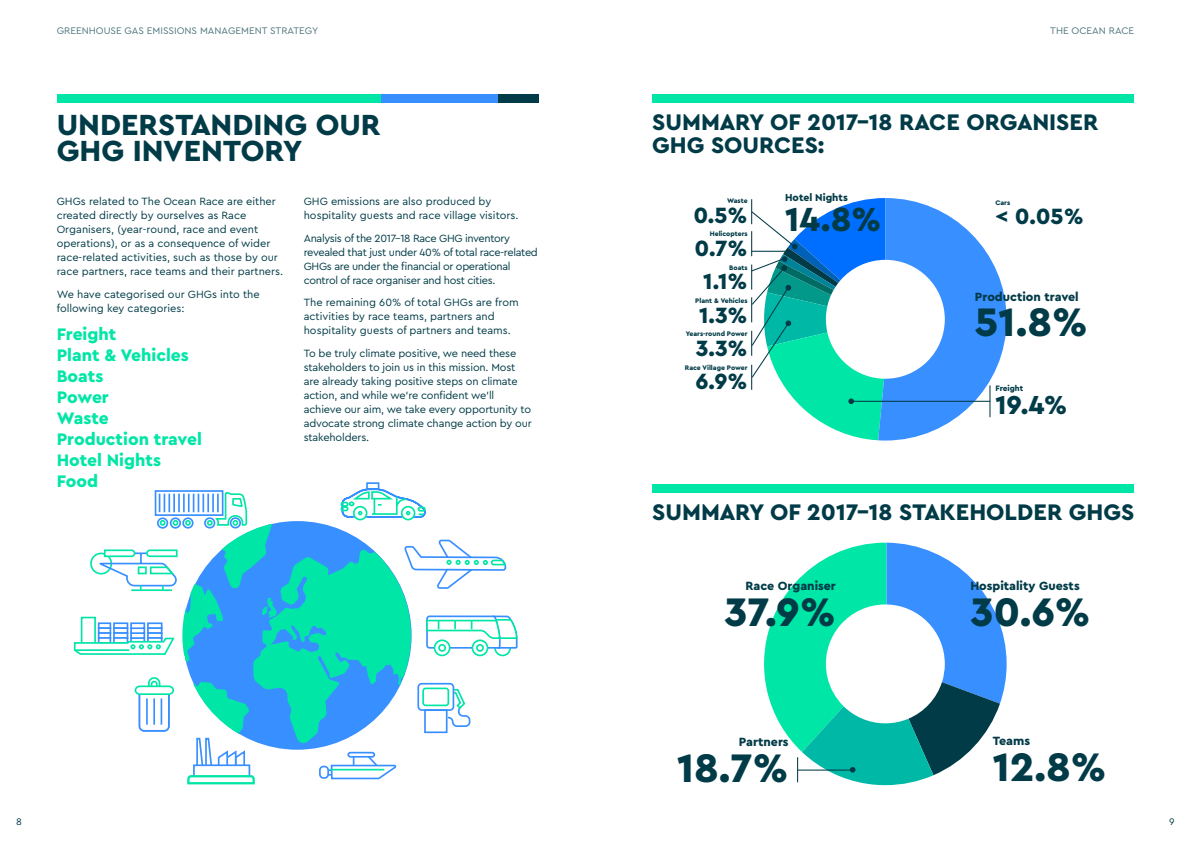
<style>
.page{position:relative;width:1191px;height:842px;background:#fff}
.page>*{position:absolute;margin:0;border:0;box-sizing:border-box;transform-origin:0 0}
.t1{font:600 41.7px "Cera Ocean";color:#003b47}
.t2{font:600 35px "Cera Ocean";color:#003b47}
.t3{font:600 30.5px/25.5px "Cera Ocean";color:#003b47}
.t4{font:600 27.3px "Cera Ocean";color:#003b47}
.t5{font:600 23.6px/23px "Cera Ocean";color:#003b47}
.t6{font:600 23.1px "Cera Ocean";color:#003b47}
.t7{font:600 17.5px/21px "Cera Ocean";color:#00e6a6}
.t8{font:600 12.5px "Cera Ocean";color:#003b47}
.t9{font:11px/14px "Cera Ocean";letter-spacing:-.01em;color:#003b47}
.t10{font:11px/14px "Cera Ocean";letter-spacing:-.03em;color:#003b47}
.t11{font:600 10.5px "Cera Ocean";color:#003b47}
.t12{font:10px "Cera Ocean";color:#4d767e}
.t13{font:10px "Cera Ocean";color:#003b47}
.t14{font:600 8.2px "Cera Ocean";color:#003b47}
.t15{font:600 6.9px "Cera Ocean";color:#003b47}
</style>
<div class="page">
<div style="left:366px;top:482px;width:13px;height:8px;border:2px solid #388fff"></div>
<svg style="left:73px;top:488px;width:445px;height:297px"></svg>
<div style="left:347px;top:752px;width:28px;height:6px;border:2px solid #388fff;border-radius:2px"></div>
<div style="left:320px;top:766px;width:8px;height:12px;background:#fff;border-radius:4px"></div>
<div style="left:319px;top:766px;width:10px;height:13px;border:2px solid #388fff;border-radius:4px"></div>
<hr style="left:331px;top:769px;width:53px;height:1px;background:#00e6a6">
<div style="left:495px;top:94px;width:44px;height:8px;background:#003b47"></div>
<div style="left:57px;top:94px;width:323px;height:8px;background:#00e6a6"></div>
<div style="left:381px;top:94px;width:116px;height:8px;background:#388fff"></div>
<div style="left:1090px;top:94px;width:44px;height:8px;background:#00e6a6"></div>
<div style="left:652px;top:94px;width:324px;height:8px;background:#00e6a6"></div>
<div style="left:976px;top:94px;width:116px;height:8px;background:#00e6a6"></div>
<div style="left:1090px;top:484px;width:44px;height:9px;background:#00e6a6"></div>
<div style="left:652px;top:484px;width:324px;height:9px;background:#00e6a6"></div>
<div style="left:976px;top:484px;width:116px;height:9px;background:#00e6a6"></div>
<svg style="left:751px;top:198px;width:255px;height:242px"></svg>
<svg style="left:764px;top:543px;width:242px;height:242px"></svg>
<p class="t12" style="left:57px;top:24px;width:263px">GREENHOUSE GAS EMISSIONS MANAGEMENT STRATEGY</p>
<p class="t12" style="left:1050px;top:24px;width:85px">THE OCEAN RACE</p>
<h3 class="t3" style="left:57px;top:111px;width:325px">UNDERSTANDING OUR<br>GHG INVENTORY</h3>
<p class="t9" style="left:57px;top:194px;width:228px">GHGs related to The Ocean Race are either created directly by ourselves as Race Organisers, (year-round, race and event operations), or as a consequence of wider race-related activities, such as those by our race partners, race teams and their partners.</p>
<p class="t9" style="left:57px;top:287px;width:204px">We have categorised our GHGs into the following key categories:</p>
<h3 class="t7" style="left:57px;top:323px;width:147px">Freight<br>Plant &amp; Vehicles<br>Boats<br>Power<br>Waste<br>Production travel<br>Hotel Nights<br>Food</h3>
<p class="t9" style="left:304px;top:194px;width:216px">GHG emissions are also produced by hospitality guests and race village visitors.</p>
<p class="t10" style="left:304px;top:231px;width:236px">Analysis of the 2017-18 Race GHG inventory revealed that just under 40% of total race-related GHGs are under the financial or operational control of race organiser and host cities.</p>
<p class="t9" style="left:304px;top:295px;width:216px">The remaining 60% of total GHGs are from activities by race teams, partners and hospitality guests of partners and teams.</p>
<p class="t9" style="left:304px;top:346px;width:229px">To be truly climate positive, we need these stakeholders to join us in this mission. Most are already taking positive steps on climate action, and while we’re confident we’ll achieve our aim, we take every opportunity to advocate strong climate change action by our stakeholders.</p>
<h3 class="t5" style="left:652px;top:109px;width:448px">SUMMARY OF 2017-18 RACE ORGANISER<br>GHG SOURCES:</h3>
<p class="t15" style="left:727px;top:196px;width:22px">Waste</p>
<h3 class="t6" style="left:693px;top:200px;width:56px">0.5%</h3>
<p class="t15" style="left:710px;top:229px;width:39px">Helicopters</p>
<h3 class="t6" style="left:694px;top:233px;width:55px">0.7%</h3>
<p class="t15" style="left:729px;top:263px;width:20px">Boats</p>
<h3 class="t6" style="left:703px;top:266px;width:46px">1.1%</h3>
<p class="t15" style="left:695px;top:296px;width:54px">Plant &amp; Vehicles</p>
<h3 class="t6" style="left:699px;top:299px;width:50px">1.3%</h3>
<p class="t15" style="left:685px;top:329px;width:63px">Years-round Power</p>
<h3 class="t6" style="left:695px;top:333px;width:53px">3.3%</h3>
<p class="t15" style="left:685px;top:363px;width:64px">Race Village Power</p>
<h3 class="t6" style="left:695px;top:366px;width:54px">6.9%</h3>
<p class="t11" style="left:785px;top:190px;width:64px">Hotel Nights</p>
<h2 class="t2" style="left:785px;top:196px;width:98px">14.8%</h2>
<p class="t15" style="left:995px;top:198px;width:16px">Cars</p>
<h3 class="t6" style="left:995px;top:201px;width:90px">&lt; 0.05%</h3>
<p class="t8" style="left:975px;top:288px;width:105px">Production travel</p>
<h1 class="t1" style="left:975px;top:294px;width:114px">51.8%</h1>
<p class="t14" style="left:995px;top:383px;width:29px">Freight</p>
<h3 class="t4" style="left:995px;top:387px;width:74px">19.4%</h3>
<h3 class="t5" style="left:652px;top:499px;width:483px">SUMMARY OF 2017-18 STAKEHOLDER GHGS</h3>
<p class="t8" style="left:745px;top:577px;width:92px">Race Organiser</p>
<h1 class="t1" style="left:724px;top:584px;width:113px">37.9%</h1>
<p class="t8" style="left:739px;top:734px;width:51px">Partners</p>
<h1 class="t1" style="left:677px;top:740px;width:113px">18.7%</h1>
<p class="t8" style="left:970px;top:577px;width:111px">Hospitality Guests</p>
<h1 class="t1" style="left:970px;top:584px;width:122px">30.6%</h1>
<p class="t8" style="left:992px;top:733px;width:39px">Teams</p>
<h1 class="t1" style="left:992px;top:739px;width:115px">12.8%</h1>
<p class="t13" style="left:16px;top:815px;width:7px">8</p>
<p class="t13" style="left:1169px;top:815px;width:7px">9</p>
</div>
